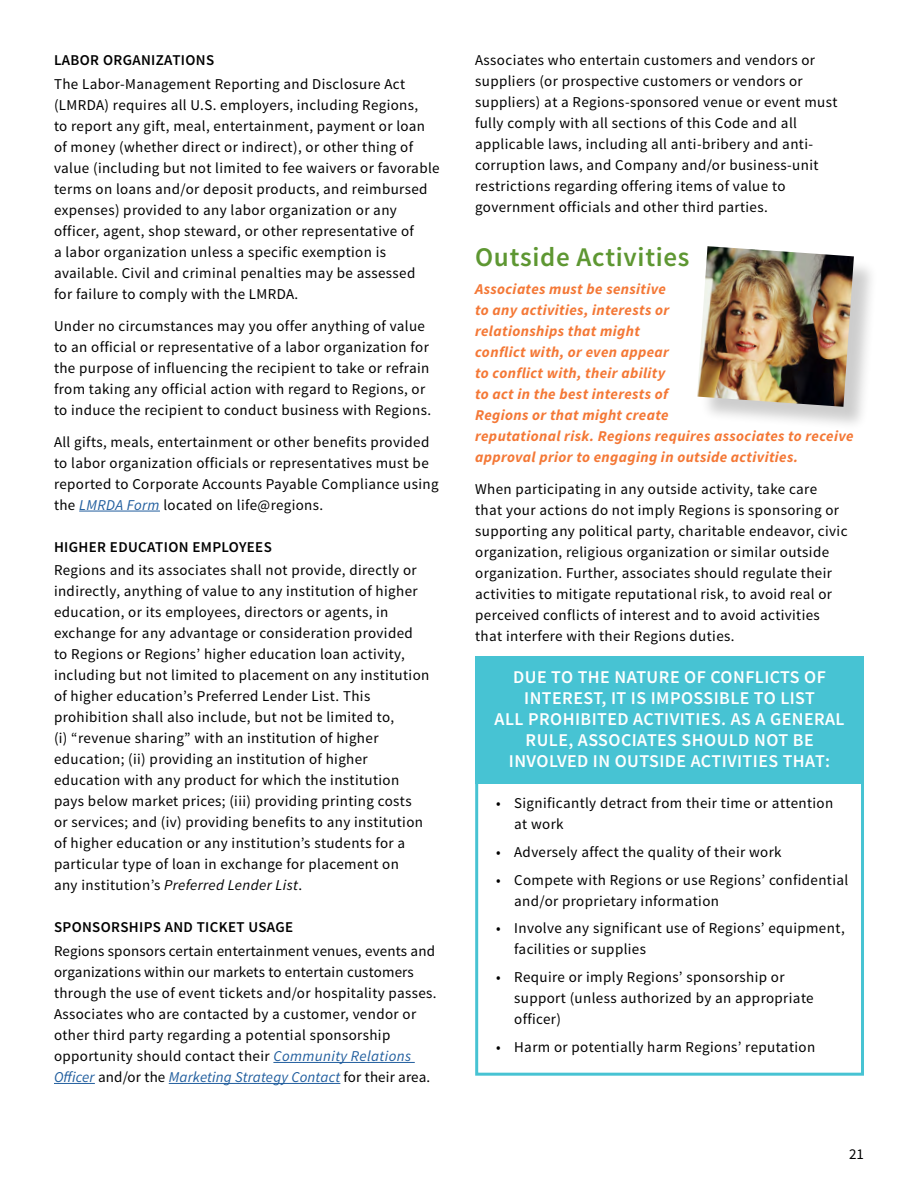
<style>
.page{position:relative;width:918px;height:1188px;background:#fff}
.page>*{position:absolute;margin:0;border:0;box-sizing:border-box;transform-origin:0 0}
.t1{font:600 27px "Source Sans Pro";letter-spacing:.025em;color:#5e9732}
.t2{font:600 18px/21px "Source Sans Pro";letter-spacing:.025em;color:#fff;text-align:center}
.t3{font:15px/21px "Source Sans Pro";letter-spacing:.025em;color:#000}
.t4{font:italic 700 15px/21px "Source Sans Pro";letter-spacing:.025em;color:#f47836}
.t5{font:600 15px "Source Sans Pro";letter-spacing:.025em;color:#000}
.s1{font-style:italic;color:#215e9e}
.s2{font-style:italic}
</style>
<div class="page">
<div style="left:475px;top:657px;width:389px;height:127px;background:#47c3d3"></div>
<hr style="left:79px;top:511px;width:81px;height:1px;background:#215e9e">
<hr style="left:273px;top:1062px;width:142px;height:1px;background:#215e9e">
<hr style="left:54px;top:1083px;width:41px;height:1px;background:#215e9e">
<hr style="left:169px;top:1083px;width:171px;height:1px;background:#215e9e">
<div style="left:700px;top:249px;width:179px;height:182px;background:#000;opacity:.2"></div>
<img style="left:697px;top:246px;width:157px;height:161px">
<div style="left:475px;top:780px;width:389px;height:296px;border:3px solid #47c3d3"></div>
<p class="t5" style="left:54px;top:51px;width:162px">LABOR ORGANIZATIONS</p>
<p class="t3" style="left:54px;top:74px;width:387px">The Labor-Management Reporting and Disclosure Act (LMRDA) requires all U.S. employers, including Regions,<br>to report any gift, meal, entertainment, payment or loan of money (whether direct or indirect), or other thing of value (including but not limited to fee waivers or favorable terms on loans and/or deposit products, and reimbursed expenses) provided to any labor organization or any officer, agent, shop steward, or other representative of<br>a labor organization unless a specific exemption is available. Civil and criminal penalties may be assessed<br>for failure to comply with the LMRDA.</p>
<p class="t3" style="left:54px;top:316px;width:377px">Under no circumstances may you offer anything of value to an official or representative of a labor organization for the purpose of influencing the recipient to take or refrain from taking any official action with regard to Regions, or to induce the recipient to conduct business with Regions.</p>
<p class="t3" style="left:54px;top:431px;width:386px">All gifts, meals, entertainment or other benefits provided to labor organization officials or representatives must be reported to Corporate Accounts Payable Compliance using the <span class="s1">LMRDA Form</span> located on life@regions.</p>
<p class="t5" style="left:54px;top:537px;width:219px">HIGHER EDUCATION EMPLOYEES</p>
<p class="t3" style="left:54px;top:560px;width:377px">Regions and its associates shall not provide, directly or indirectly, anything of value to any institution of higher education, or its employees, directors or agents, in exchange for any advantage or consideration provided to Regions or Regions’ higher education loan activity, including but not limited to placement on any institution of higher education’s Preferred Lender List. This prohibition shall also include, but not be limited to,<br>(i) “revenue sharing” with an institution of higher education; (ii) providing an institution of higher education with any product for which the institution pays below market prices; (iii) providing printing costs<br>or services; and (iv) providing benefits to any institution of higher education or any institution’s students for a particular type of loan in exchange for placement on<br>any institution’s <span class="s2">Preferred Lender List</span>.</p>
<p class="t5" style="left:54px;top:918px;width:241px">SPONSORSHIPS AND TICKET USAGE</p>
<p class="t3" style="left:54px;top:941px;width:383px">Regions sponsors certain entertainment venues, events and organizations within our markets to entertain customers through the use of event tickets and/or hospitality passes.<br>Associates who are contacted by a customer, vendor or other third party regarding a potential sponsorship opportunity should contact their <span class="s1">Community Relations Officer</span> and/or the <span class="s1">Marketing Strategy Contact</span> for their area.</p>
<p class="t3" style="left:475px;top:50px;width:364px">Associates who entertain customers and vendors or suppliers (or prospective customers or vendors or suppliers) at a Regions-sponsored venue or event must fully comply with all sections of this Code and all applicable laws, including all anti-bribery and anti&shy;corruption laws, and Company and/or business-unit restrictions regarding offering items of value to government officials and other third parties.</p>
<h1 class="t1" style="left:475px;top:240px;width:216px">Outside Activities</h1>
<p class="t4" style="left:475px;top:278px;width:380px">Associates must be sensitive<br>to any activities, interests or<br>relationships that might<br>conflict with, or even appear<br>to conflict with, their ability<br>to act in the best interests of<br>Regions or that might create<br>reputational risk. Regions requires associates to receive approval prior to engaging in outside activities.</p>
<p class="t3" style="left:475px;top:479px;width:374px">When participating in any outside activity, take care that your actions do not imply Regions is sponsoring or supporting any political party, charitable endeavor, civic organization, religious organization or similar outside organization. Further, associates should regulate their activities to mitigate reputational risk, to avoid real or perceived conflicts of interest and to avoid activities that interfere with their Regions duties.</p>
<p class="t2" style="left:495px;top:667px;width:351px">DUE TO THE NATURE OF CONFLICTS OF INTEREST, IT IS IMPOSSIBLE TO LIST<br>ALL PROHIBITED ACTIVITIES. AS A GENERAL RULE, ASSOCIATES SHOULD NOT BE INVOLVED IN OUTSIDE ACTIVITIES THAT:</p>
<p class="t3" style="left:514px;top:793px;width:321px;text-indent:-18px">• Significantly detract from their time or attention at work</p>
<p class="t3" style="left:496px;top:842px;width:287px">• Adversely affect the quality of their work</p>
<p class="t3" style="left:514px;top:869px;width:336px;text-indent:-18px">• Compete with Regions or use Regions’ confidential and/or proprietary information</p>
<p class="t3" style="left:514px;top:918px;width:332px;text-indent:-18px">• Involve any significant use of Regions’ equipment, facilities or supplies</p>
<p class="t3" style="left:514px;top:967px;width:301px;text-indent:-18px">• Require or imply Regions’ sponsorship or support (unless authorized by an appropriate officer)</p>
<p class="t3" style="left:496px;top:1037px;width:321px">• Harm or potentially harm Regions’ reputation</p>
<p class="t3" style="left:849px;top:1143px;width:16px">21</p>
</div>
